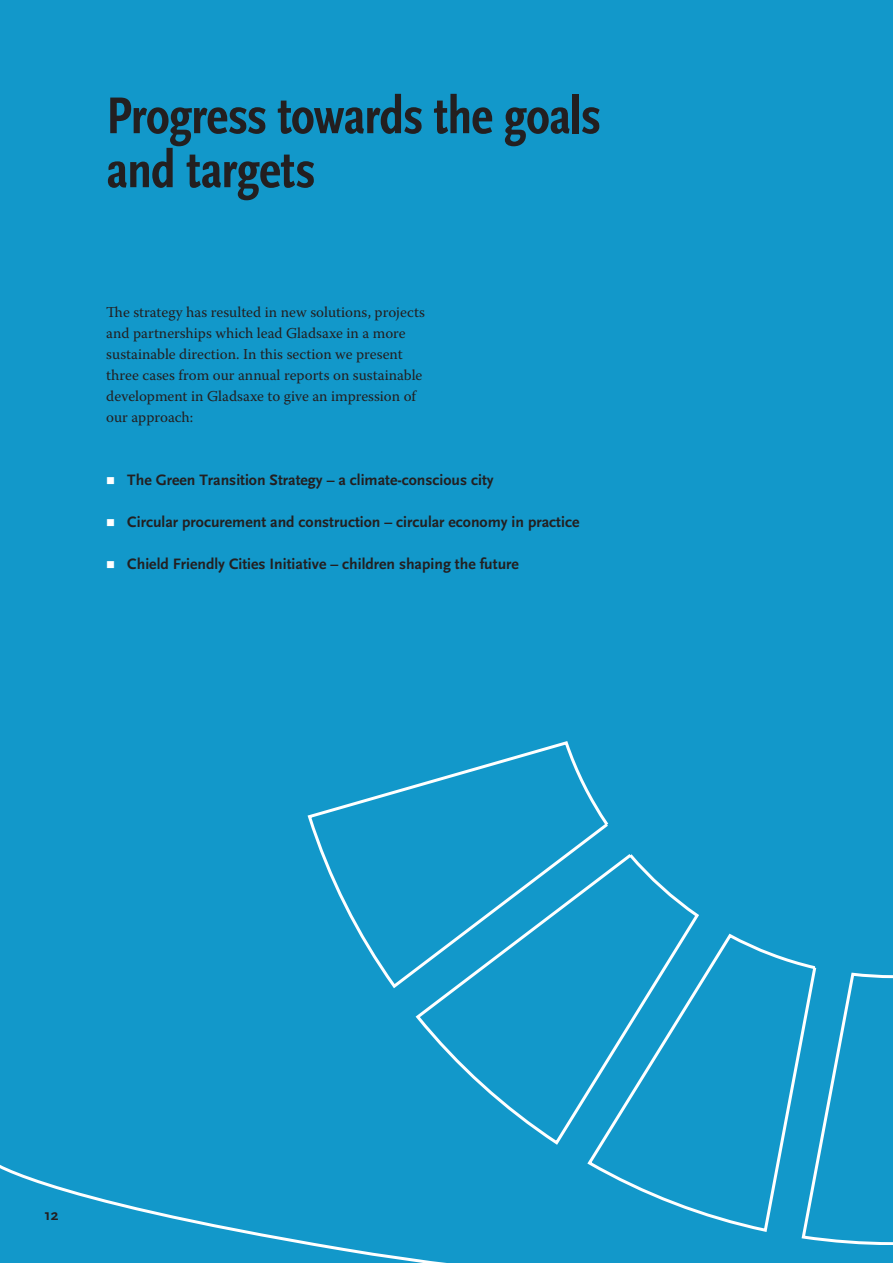
<style>
.page{position:relative;width:893px;height:1263px;background:#1298ca}
.page>*{position:absolute;margin:0;border:0;box-sizing:border-box;transform-origin:0 0}
.t1{font:700 condensed 54px/54px "Scala Sans";letter-spacing:-.015em;color:#231f20}
.t2{font:700 15.75px "Scala Sans";color:#231f20}
.t3{font:15px/21px "Warnock Pro";color:#231f20}
.s1{color:#fff}
</style>
<div class="page">
<svg style="left:0;top:1165px;width:447px;height:98px"></svg>
<svg style="left:415px;top:854px;width:284px;height:291px"></svg>
<svg style="left:801px;top:972px;width:92px;height:273px"></svg>
<svg style="left:585px;top:932px;width:233px;height:302px"></svg>
<svg style="left:307px;top:741px;width:304px;height:249px"></svg>
<h1 class="t1" style="left:106px;top:90px;width:496px">Progress towards the goals and targets</h1>
<p class="t3" style="left:106px;top:301px;width:320px">Te strategy has resulted in new solutions, projects and partnerships which lead Gladsaxe in a more sustainable direction. In this section we present three cases from our annual reports on sustainable development in Gladsaxe to give an impression of our approach:</p>
<p class="t2" style="left:106px;top:471px;width:389px"><span class="s1">■</span> The Green Transition Strategy – a climate-conscious city</p>
<p class="t2" style="left:106px;top:513px;width:475px"><span class="s1">■</span> Circular procurement and construction – circular economy in practice</p>
<p class="t2" style="left:106px;top:555px;width:414px"><span class="s1">■</span> Chield Friendly Cities Initiative – children shaping the future</p>
<p class="t2" style="left:45px;top:1206px;width:15px">12</p>
</div>
